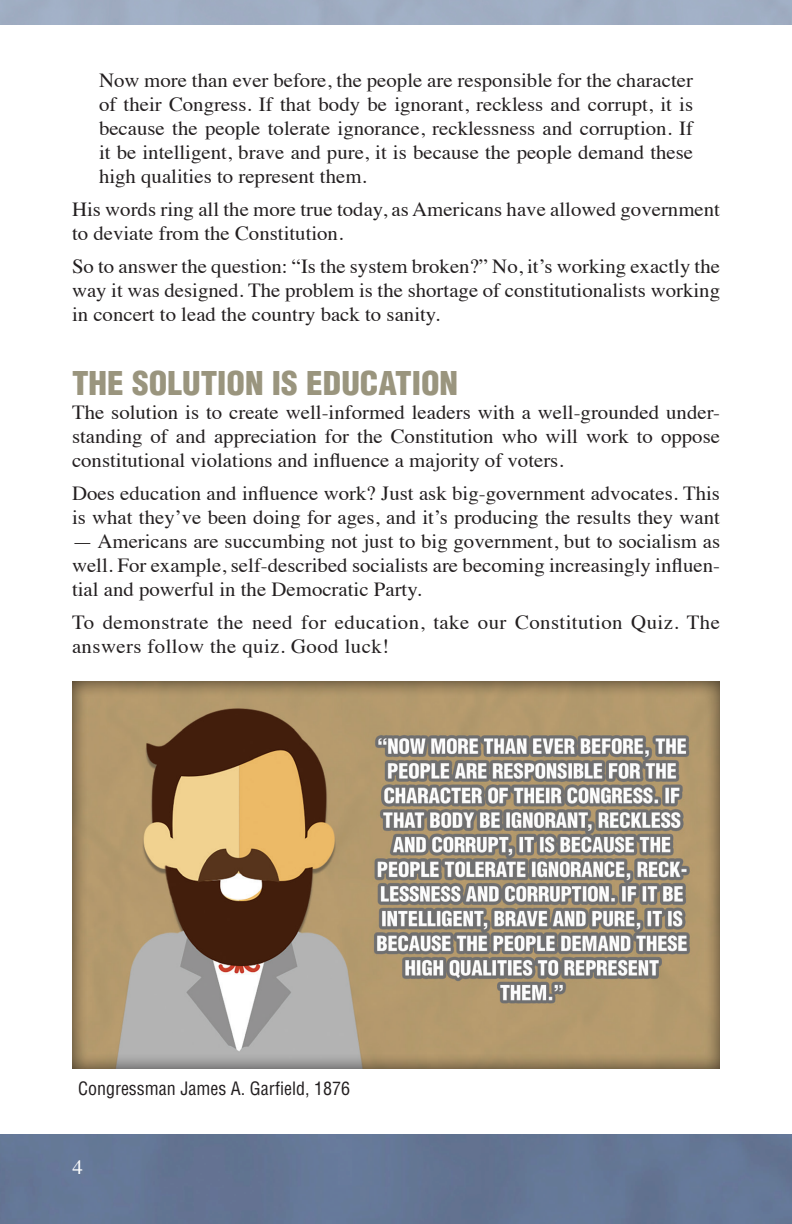
<style>
.page{position:relative;width:792px;height:1224px;background:#fff}
.page>*{position:absolute;margin:0;border:0;box-sizing:border-box;transform-origin:0 0}
.t1{font:900 condensed 32px "Helvetica";color:#9a957e;scale:1.04 1}
.t2{font:20px/24px "Times";color:#231f20;text-align:justify;scale:1.04 1}
.t3{font:20px/24px "Times";letter-spacing:.02em;color:#231f20;scale:1.04 1}
.t4{font:20px "Times";color:#fff;scale:1.04 1}
.t5{font:condensed 18px "Helvetica";color:#231f20}
</style>
<div class="page">
<div style="left:0;top:1134px;width:792px;height:90px;background:#647896"></div>
<svg style="left:791px;top:0;width:1px;height:24px"></svg>
<div style="left:69px;top:679px;width:652px;height:390px;background:#231f20;opacity:.75"></div>
<p class="t2" style="left:99px;top:67px;width:573px">Now more than ever before, the people are responsible for the character of their Congress. If that body be ignorant, reckless and corrupt, it is because the people tolerate ignorance, recklessness and corruption. If it be intelligent, brave and pure, it is because the people demand these high qualities to represent them.</p>
<p class="t2" style="left:72px;top:196px;width:625px">His words ring all the more true today, as Americans have allowed government to deviate from the Constitution.</p>
<p class="t2" style="left:72px;top:253px;width:625px">So to answer the question: “Is the system broken?” No, it’s working exactly the way it was designed. The problem is the shortage of constitutionalists working in concert to lead the country back to sanity.</p>
<h1 class="t1" style="left:72px;top:364px;width:373px">THE SOLUTION IS EDUCATION</h1>
<p class="t2" style="left:72px;top:399px;width:625px">The solution is to create well-informed leaders with a well-grounded under&shy;standing of and appreciation for the Constitution who will work to oppose constitutional violations and influence a majority of voters.</p>
<p class="t2" style="left:72px;top:480px;width:625px">Does education and influence work? Just ask big-government advocates. This is what they’ve been doing for ages, and it’s producing the results they want</p>
<p class="t2" style="left:72px;top:528px;width:625px">— Americans are succumbing not just to big government, but to socialism as well. For example, self-described socialists are becoming increasingly influen&shy;tial and powerful in the Democratic Party.</p>
<p class="t3" style="left:72px;top:609px;width:625px">To demonstrate the need for education, take our Constitution Quiz. The answers follow the quiz. Good luck!</p>
<p class="t5" style="left:78px;top:1077px;width:274px">Congressman James A. Garfield, 1876</p>
<p class="t4" style="left:73px;top:1149px;width:12px">4</p>
</div>
